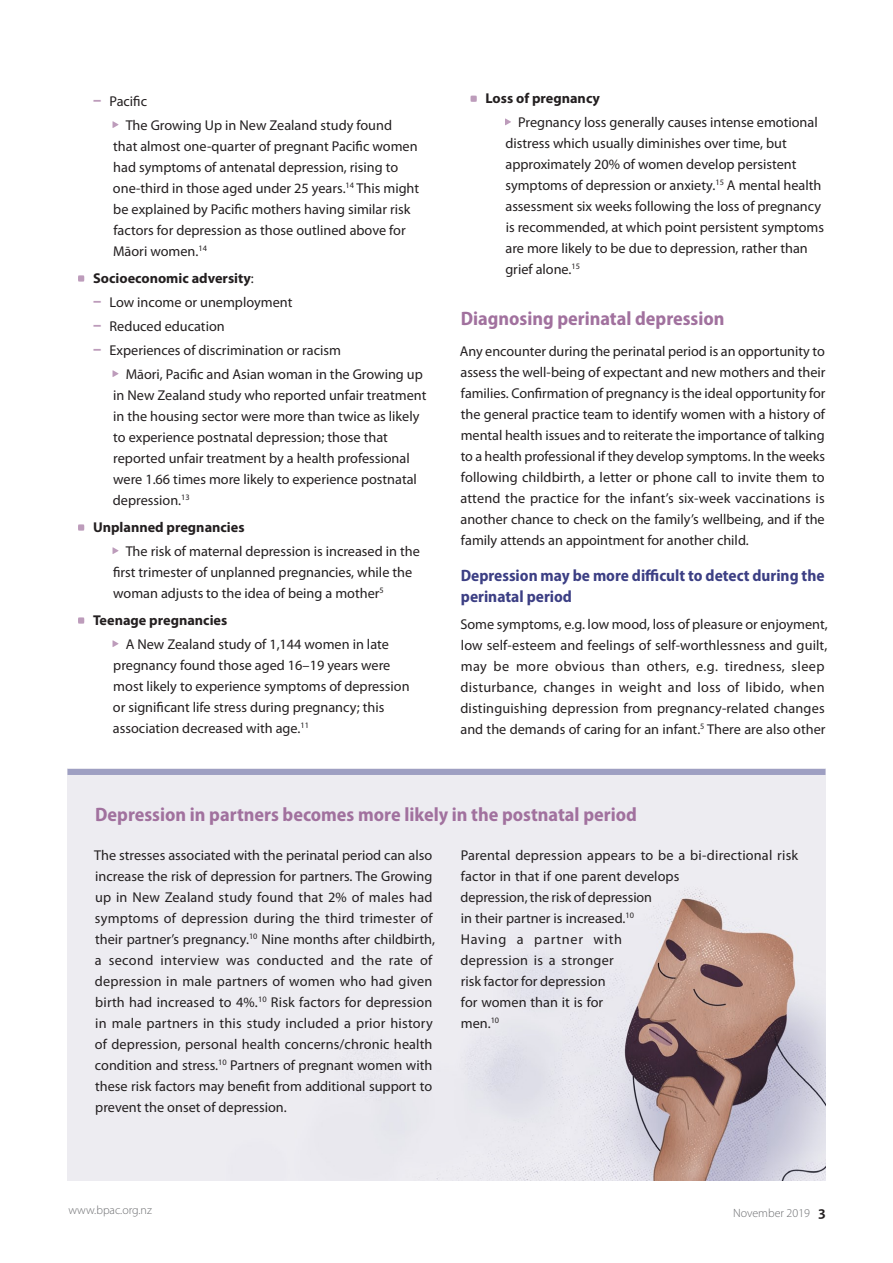
<style>
.page{position:relative;width:893px;height:1263px;background:#fff}
.page>*{position:absolute;margin:0;border:0;box-sizing:border-box;transform-origin:0 0}
.A_head{font:700 semi-condensed 19.5px "Myriad Pro";color:#a1719e}
.B_head{font:700 semi-condensed 16.5px/21px "Myriad Pro";color:#3c3f84}
.Body{font:14.25px/21px "Myriad Pro";letter-spacing:.005em;color:#231f20}
.Bullet_List{font:14.25px/21px "Myriad Pro";color:#231f20}
.Bullet_List-2{font:700 14.25px "Myriad Pro";color:#231f20}
.t1{font:300 12px "Myriad Pro";color:#6c6d70}
.s1{font-weight:900;font-size:16.5px;color:#bd9cbb}
.s2{font-weight:400}
.s3{font-weight:600;font-size:15.75px;color:#231f20}
</style>
<div class="page">
<img style="left:68px;top:775px;width:757px;height:405px">
<div style="left:67px;top:769px;width:758px;height:6px;background:#9e9fc2"></div>
<svg style="left:112px;top:121px;width:7px;height:7px"></svg>
<svg style="left:78px;top:275px;width:6px;height:7px"></svg>
<svg style="left:112px;top:370px;width:7px;height:7px"></svg>
<svg style="left:78px;top:524px;width:6px;height:7px"></svg>
<svg style="left:112px;top:547px;width:7px;height:7px"></svg>
<svg style="left:78px;top:617px;width:6px;height:7px"></svg>
<svg style="left:112px;top:640px;width:7px;height:7px"></svg>
<svg style="left:470px;top:95px;width:7px;height:7px"></svg>
<svg style="left:505px;top:118px;width:6px;height:8px"></svg>
<p class="Bullet_List" style="left:93px;top:90px;width:56px"><span class="s1">–</span> Pacific</p>
<p class="Bullet_List" style="left:113px;top:114px;width:308px;text-indent:13px">The Growing Up in New Zealand study found that almost one-quarter of pregnant Pacific women had symptoms of antenatal depression, rising to one-third in those aged under 25 years.<sup>14</sup> This might be explained by Pacific mothers having similar risk factors for depression as those outlined above for Māori women.<sup>14</sup></p>
<p class="Bullet_List-2" style="left:93px;top:268px;width:162px">Socioeconomic adversity<span class="s2">:</span></p>
<p class="Bullet_List" style="left:93px;top:291px;width:201px"><span class="s1">–</span> Low income or unemployment</p>
<p class="Bullet_List" style="left:93px;top:315px;width:133px"><span class="s1">–</span> Reduced education</p>
<p class="Bullet_List" style="left:93px;top:339px;width:249px"><span class="s1">–</span> Experiences of discrimination or racism</p>
<p class="Bullet_List" style="left:113px;top:363px;width:315px;text-indent:13px">Māori, Pacific and Asian woman in the Growing up in New Zealand study who reported unfair treatment in the housing sector were more than twice as likely to experience postnatal depression; those that reported unfair treatment by a health professional were 1.66 times more likely to experience postnatal depression.<sup>13</sup></p>
<p class="Bullet_List-2" style="left:93px;top:517px;width:153px">Unplanned pregnancies</p>
<p class="Bullet_List" style="left:113px;top:540px;width:308px;text-indent:13px">The risk of maternal depression is increased in the first trimester of unplanned pregnancies, while the woman adjusts to the idea of being a mother<sup>5</sup></p>
<p class="Bullet_List-2" style="left:93px;top:610px;width:136px">Teenage pregnancies</p>
<p class="Bullet_List" style="left:113px;top:633px;width:298px;text-indent:13px">A New Zealand study of 1,144 women in late pregnancy found those aged 16–19 years were most likely to experience symptoms of depression or significant life stress during pregnancy; this association decreased with age.<sup>11</sup></p>
<p class="Bullet_List-2" style="left:485px;top:89px;width:116px">Loss of pregnancy</p>
<p class="Bullet_List" style="left:505px;top:111px;width:320px;text-indent:13px">Pregnancy loss generally causes intense emotional distress which usually diminishes over time, but approximately 20% of women develop persistent symptoms of depression or anxiety.<sup>15</sup> A mental health assessment six weeks following the loss of pregnancy is recommended, at which point persistent symptoms are more likely to be due to depression, rather than grief alone.<sup>15</sup></p>
<p class="A_head" style="left:461px;top:307px;width:265px">Diagnosing perinatal depression</p>
<p class="Body" style="left:460px;top:340px;width:367px;text-align:justify">Any encounter during the perinatal period is an opportunity to assess the well-being of expectant and new mothers and their families. Confirmation of pregnancy is the ideal opportunity for the general practice team to identify women with a history of mental health issues and to reiterate the importance of talking to a health professional if they develop symptoms. In the weeks following childbirth, a letter or phone call to invite them to attend the practice for the infant’s six-week vaccinations is another chance to check on the family’s wellbeing, and if the family attends an appointment for another child.</p>
<p class="B_head" style="left:461px;top:565px;width:365px">Depression may be more difficult to detect during the perinatal period</p>
<p class="Body" style="left:460px;top:613px;width:369px">Some symptoms, e.g. low mood, loss of pleasure or enjoyment, low self-esteem and feelings of self-worthlessness and guilt, may be more obvious than others, e.g. tiredness, sleep disturbance, changes in weight and loss of libido, when distinguishing depression from pregnancy-related changes and the demands of caring for an infant.<sup>5</sup> There are also other</p>
<p class="A_head" style="left:95px;top:803px;width:543px">Depression in partners becomes more likely in the postnatal period</p>
<p class="Body" style="left:94px;top:844px;width:342px">The stresses associated with the perinatal period can also increase the risk of depression for partners. The Growing up in New Zealand study found that 2% of males had symptoms of depression during the third trimester of their partner’s pregnancy.<sup>10</sup> Nine months after childbirth, a second interview was conducted and the rate of depression in male partners of women who had given birth had increased to 4%.<sup>10</sup> Risk factors for depression in male partners in this study included a prior history of depression, personal health concerns/chronic health condition and stress.<sup>10</sup> Partners of pregnant women with these risk factors may benefit from additional support to prevent the onset of depression.</p>
<p class="Body" style="left:460px;top:844px;width:339px">Parental depression appears to be a bi-directional risk factor in that if one parent develops<br>depression, the risk of depression<br>in their partner is increased.<sup>10<br></sup>Having a partner with<br>depression is a stronger<br>risk factor for depression<br>for women than it is for<br>men.<sup>10</sup></p>
<p class="t1" style="left:69px;top:1202px;width:85px">www.bpac.org.nz</p>
<p class="t1" style="left:733px;top:1206px;width:94px">November 2019 <span class="s3">3</span></p>
</div>
